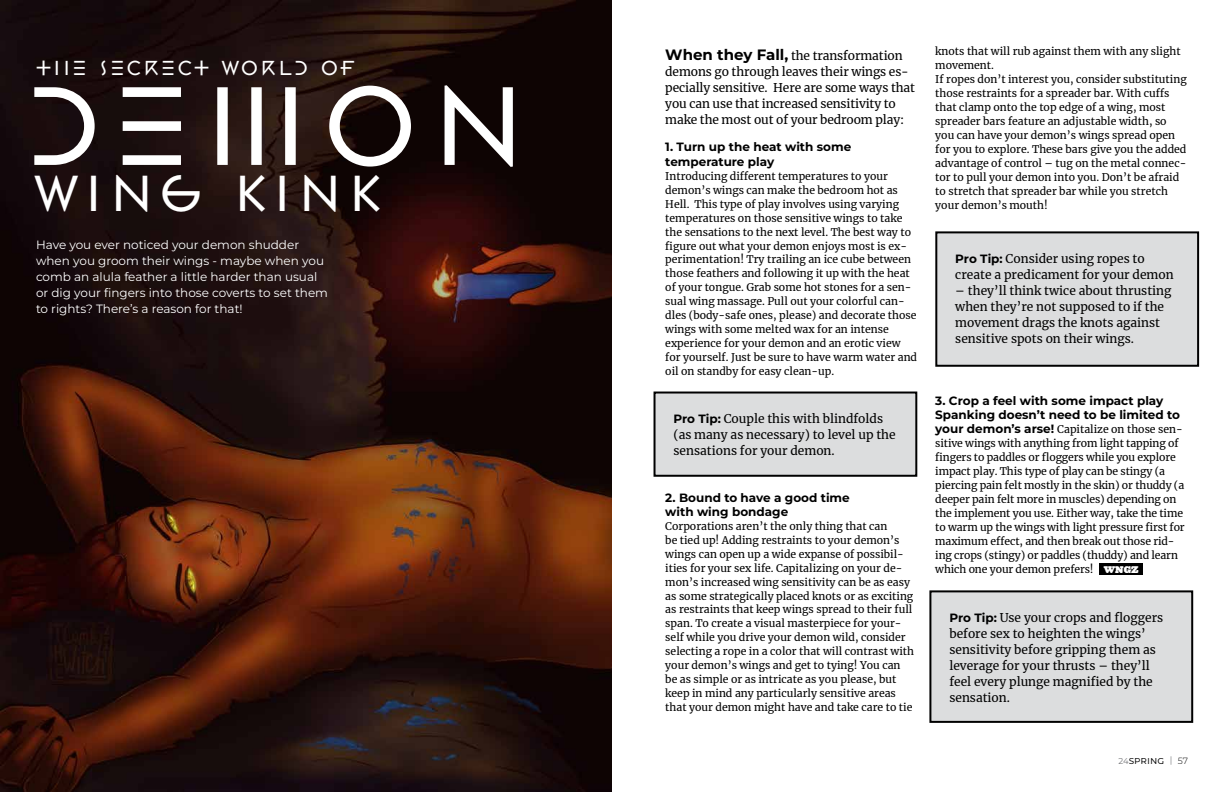
<style>
.page{position:relative;width:1224px;height:792px;background:#fff}
.page>*{position:absolute;margin:0;border:0;box-sizing:border-box;transform-origin:0 0}
.t1{font:300 110px "Gestalt Linear";color:#fff}
.t2{font:300 50px "Gestalt Linear";color:#fff}
.t3{font:300 20px "Gestalt Linear";color:#fff}
.t4{font:12px/16px "Merriweather";color:#000}
.t5{font:12px/16px "Montserrat";color:#fff}
.t6{font:700 12px/14px "Montserrat";color:#000}
.t7{font:10.5px/14px "Merriweather";color:#000}
.t8{font:10.5px "Montserrat";color:#000}
.t9{font:900 9px "Acropolis HTF";color:#fff}
.s1{font-family:"Montserrat";font-weight:700;font-size:15px}
.s2{font-family:"Montserrat";font-weight:700}
.s3{font-family:"Montserrat";font-weight:700;font-size:12px}
.s4{font-size:8.5px;color:#77787b}
.s5{font-size:9px;color:#808285}
.s6{font-weight:300;font-size:9px}
</style>
<div class="page">
<img style="left:0;top:0;width:612px;height:792px">
<div style="left:655px;top:393px;width:261px;height:83px;background:#dcddde"></div>
<div style="left:654px;top:392px;width:263px;height:85px;border:2px solid #000"></div>
<div style="left:936px;top:232px;width:262px;height:134px;background:#dcddde"></div>
<div style="left:935px;top:231px;width:264px;height:136px;border:2px solid #000"></div>
<div style="left:930px;top:591px;width:262px;height:131px;background:#dcddde"></div>
<div style="left:929px;top:590px;width:264px;height:133px;border:2px solid #000"></div>
<div style="left:1100px;top:564px;width:43px;height:11px;background:#000"></div>
<h3 class="t3" style="left:35px;top:55px;width:321px">THE SECRECT WORLD OF</h3>
<h1 class="t1" style="left:16px;top:53px;width:520px">DEMON</h1>
<h2 class="t2" style="left:32px;top:160px;width:353px">WING KINK</h2>
<p class="t5" style="left:36px;top:237px;width:293px">Have you ever noticed your demon shudder when you groom their wings - maybe when you comb an alula feather a little harder than usual or dig your fingers into those coverts to set them to rights? There’s a reason for that!</p>
<p class="t4" style="left:665px;top:47px;width:251px"><span class="s1">When they Fall,</span> the transformation demons go through leaves their wings es&shy;pecially sensitive. Here are some ways that you can use that increased sensitivity to make the most out of your bedroom play:</p>
<p class="t6" style="left:665px;top:140px;width:187px">1. Turn up the heat with some temperature play</p>
<p class="t7" style="left:665px;top:168px;width:253px">Introducing different temperatures to your demon’s wings can make the bedroom hot as Hell. This type of play involves using varying temperatures on those sensitive wings to take the sensations to the next level. The best way to figure out what your demon enjoys most is ex&shy;perimentation! Try trailing an ice cube between those feathers and following it up with the heat of your tongue. Grab some hot stones for a sen&shy;sual wing massage. Pull out your colorful can&shy;dles (body-safe ones, please) and decorate those wings with some melted wax for an intense experience for your demon and an erotic view for yourself. Just be sure to have warm water and oil on standby for easy clean-up.</p>
<p class="t4" style="left:674px;top:411px;width:224px"><span class="s2">Pro Tip:</span> Couple this with blindfolds (as many as necessary) to level up the sensations for your demon.</p>
<p class="t6" style="left:665px;top:490px;width:186px">2. Bound to have a good time with wing bondage</p>
<p class="t7" style="left:665px;top:518px;width:250px">Corporations aren’t the only thing that can<br>be tied up! Adding restraints to your demon’s wings can open up a wide expanse of possibil&shy;ities for your sex life. Capitalizing on your de&shy;mon’s increased wing sensitivity can be as easy as some strategically placed knots or as exciting as restraints that keep wings spread to their full span. To create a visual masterpiece for your&shy;self while you drive your demon wild, consider selecting a rope in a color that will contrast with your demon’s wings and get to tying! You can be as simple or as intricate as you please, but keep in mind any particularly sensitive areas that your demon might have and take care to tie</p>
<p class="t7" style="left:935px;top:44px;width:253px">knots that will rub against them with any slight movement.<br>If ropes don’t interest you, consider substituting those restraints for a spreader bar. With cuffs that clamp onto the top edge of a wing, most spreader bars feature an adjustable width, so you can have your demon’s wings spread open for you to explore. These bars give you the added advantage of control – tug on the metal connec&shy;tor to pull your demon into you. Don’t be afraid to stretch that spreader bar while you stretch your demon’s mouth!</p>
<p class="t4" style="left:955px;top:251px;width:220px"><span class="s2">Pro Tip:</span> Consider using ropes to create a predicament for your demon</p>
<p class="t4" style="left:955px;top:283px;width:218px">– they’ll think twice about thrusting when they’re not supposed to if the movement drags the knots against sensitive spots on their wings.</p>
<p class="t6" style="left:935px;top:393px;width:246px">3. Crop a feel with some impact play<br>Spanking doesn’t need to be limited to</p>
<p class="t7" style="left:935px;top:422px;width:251px"><span class="s3">your demon’s arse!</span> Capitalize on those sen&shy;sitive wings with anything from light tapping of fingers to paddles or floggers while you explore impact play. This type of play can be stingy (a piercing pain felt mostly in the skin) or thuddy (a deeper pain felt more in muscles) depending on the implement you use. Either way, take the time to warm up the wings with light pressure first for maximum effect, and then break out those rid&shy;ing crops (stingy) or paddles (thuddy) and learn which one your demon prefers!</p>
<p class="t9" style="left:1104px;top:564px;width:36px">WNGZ</p>
<p class="t4" style="left:949px;top:610px;width:215px"><span class="s2">Pro Tip:</span> Use your crops and floggers before sex to heighten the wings’ sensitivity before gripping them as leverage for your thrusts – they’ll feel every plunge magnified by the sensation.</p>
<p class="t8" style="left:1118px;top:753px;width:71px"><span class="s4">24</span>spring <span class="s5">|</span> <span class="s6">57</span></p>
</div>
